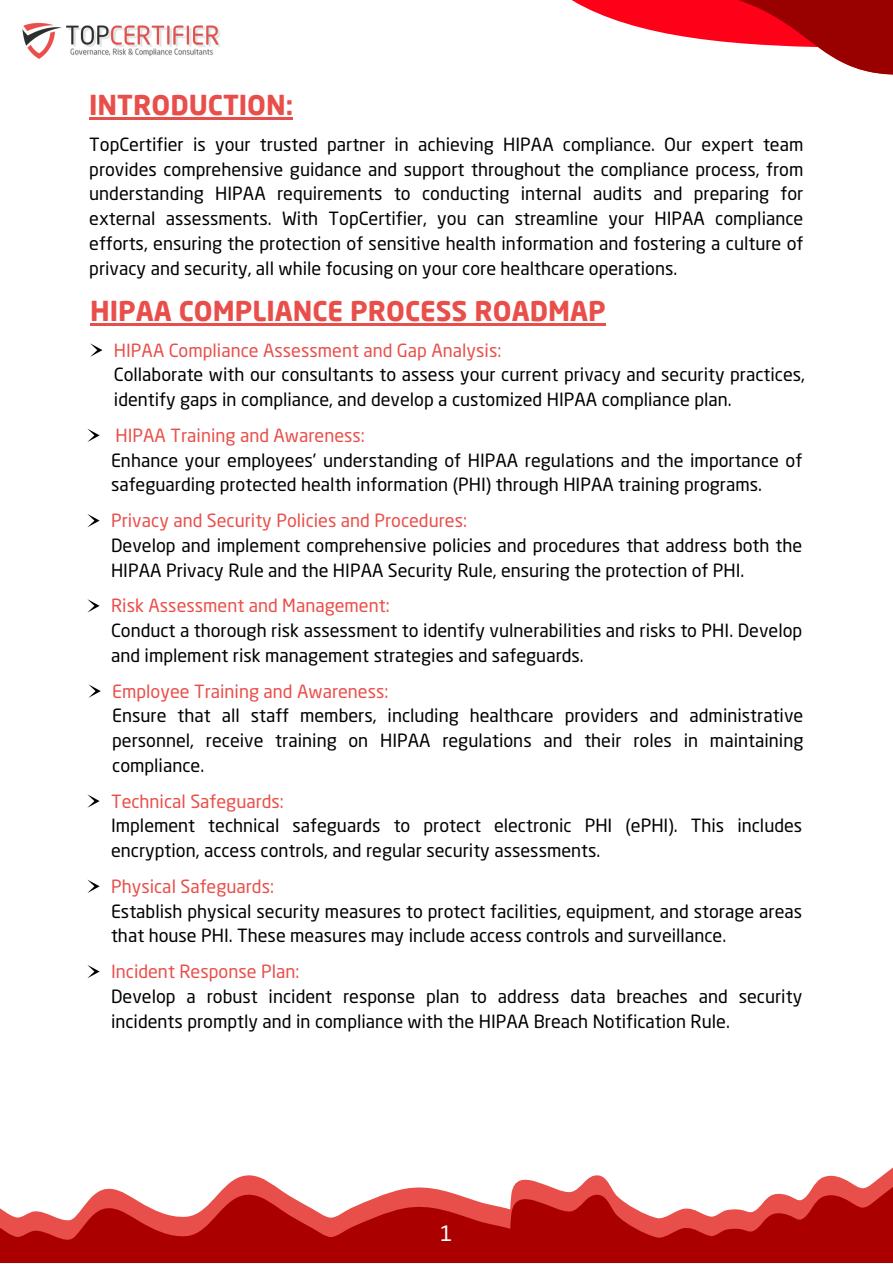
<style>
.page{position:relative;width:893px;height:1264px;background:#fff}
.page>*{position:absolute;margin:0;border:0;box-sizing:border-box;transform-origin:0 0}
.t1{font:700 27px "Neo Sans";color:#e94f4a}
.t2{font:21px "Neo Sans Std";color:#fff}
.t3{font:18px/24.8px "Neo Sans Std";color:#000}
.t4{font:18px "Neo Sans Std";color:#e94f4a}
</style>
<div class="page">
<img style="left:22px;top:22px;width:40px;height:37px">
<img style="left:66px;top:26px;width:155px;height:24px">
<img style="left:71px;top:49px;width:143px;height:8px">
<hr style="left:89px;top:117px;width:204px;height:2px;background:#e94f4a">
<svg style="left:0;top:1176px;width:892px;height:86px;fill:#a00"></svg>
<svg style="left:90px;top:343px;width:12px;height:14px"></svg>
<hr style="left:90px;top:323px;width:515px;height:2px;background:#e94f4a">
<svg style="left:87px;top:428px;width:13px;height:14px"></svg>
<svg style="left:87px;top:514px;width:13px;height:13px"></svg>
<svg style="left:87px;top:599px;width:13px;height:13px"></svg>
<svg style="left:88px;top:684px;width:13px;height:14px"></svg>
<svg style="left:572px;top:0;width:320px;height:75px"></svg>
<svg style="left:87px;top:794px;width:13px;height:13px"></svg>
<svg style="left:87px;top:879px;width:13px;height:14px"></svg>
<svg style="left:87px;top:965px;width:13px;height:13px"></svg>
<p class="t1" style="left:89px;top:87px;width:205px">INTRODUCTION:</p>
<p class="t3" style="left:89px;top:134px;width:715px;text-align:justify">TopCertifier is your trusted partner in achieving HIPAA compliance. Our expert team provides comprehensive guidance and support throughout the compliance process, from understanding HIPAA requirements to conducting internal audits and preparing for external assessments. With TopCertifier, you can streamline your HIPAA compliance efforts, ensuring the protection of sensitive health information and fostering a culture of privacy and security, all while focusing on your core healthcare operations.</p>
<p class="t1" style="left:90px;top:293px;width:517px">HIPAA COMPLIANCE PROCESS ROADMAP</p>
<p class="t4" style="left:114px;top:343px;width:389px">HIPAA Compliance Assessment and Gap Analysis:</p>
<p class="t3" style="left:114px;top:364px;width:692px">Collaborate with our consultants to assess your current privacy and security practices, identify gaps in compliance, and develop a customized HIPAA compliance plan.</p>
<p class="t4" style="left:115px;top:428px;width:251px">HIPAA Training and Awareness:</p>
<p class="t3" style="left:111px;top:449px;width:692px">Enhance your employees' understanding of HIPAA regulations and the importance of safeguarding protected health information (PHI) through HIPAA training programs.</p>
<p class="t4" style="left:111px;top:513px;width:357px">Privacy and Security Policies and Procedures:</p>
<p class="t3" style="left:111px;top:535px;width:692px">Develop and implement comprehensive policies and procedures that address both the<br>HIPAA Privacy Rule and the HIPAA Security Rule, ensuring the protection of PHI.</p>
<p class="t4" style="left:111px;top:598px;width:280px">Risk Assessment and Management:</p>
<p class="t3" style="left:111px;top:620px;width:692px">Conduct a thorough risk assessment to identify vulnerabilities and risks to PHI. Develop and implement risk management strategies and safeguards.</p>
<p class="t4" style="left:112px;top:684px;width:278px">Employee Training and Awareness:</p>
<p class="t3" style="left:112px;top:705px;width:692px;text-align:justify">Ensure that all staff members, including healthcare providers and administrative personnel, receive training on HIPAA regulations and their roles in maintaining compliance.</p>
<p class="t4" style="left:111px;top:794px;width:174px">Technical Safeguards:</p>
<p class="t3" style="left:111px;top:815px;width:692px">Implement technical safeguards to protect electronic PHI (ePHI). This includes encryption, access controls, and regular security assessments.</p>
<p class="t4" style="left:111px;top:879px;width:164px">Physical Safeguards:</p>
<p class="t3" style="left:111px;top:900px;width:692px">Establish physical security measures to protect facilities, equipment, and storage areas that house PHI. These measures may include access controls and surveillance.</p>
<p class="t4" style="left:111px;top:964px;width:190px">Incident Response Plan:</p>
<p class="t3" style="left:111px;top:985px;width:692px">Develop a robust incident response plan to address data breaches and security incidents promptly and in compliance with the HIPAA Breach Notification Rule.</p>
<p class="t2" style="left:440px;top:1225px;width:14px">1</p>
</div>
